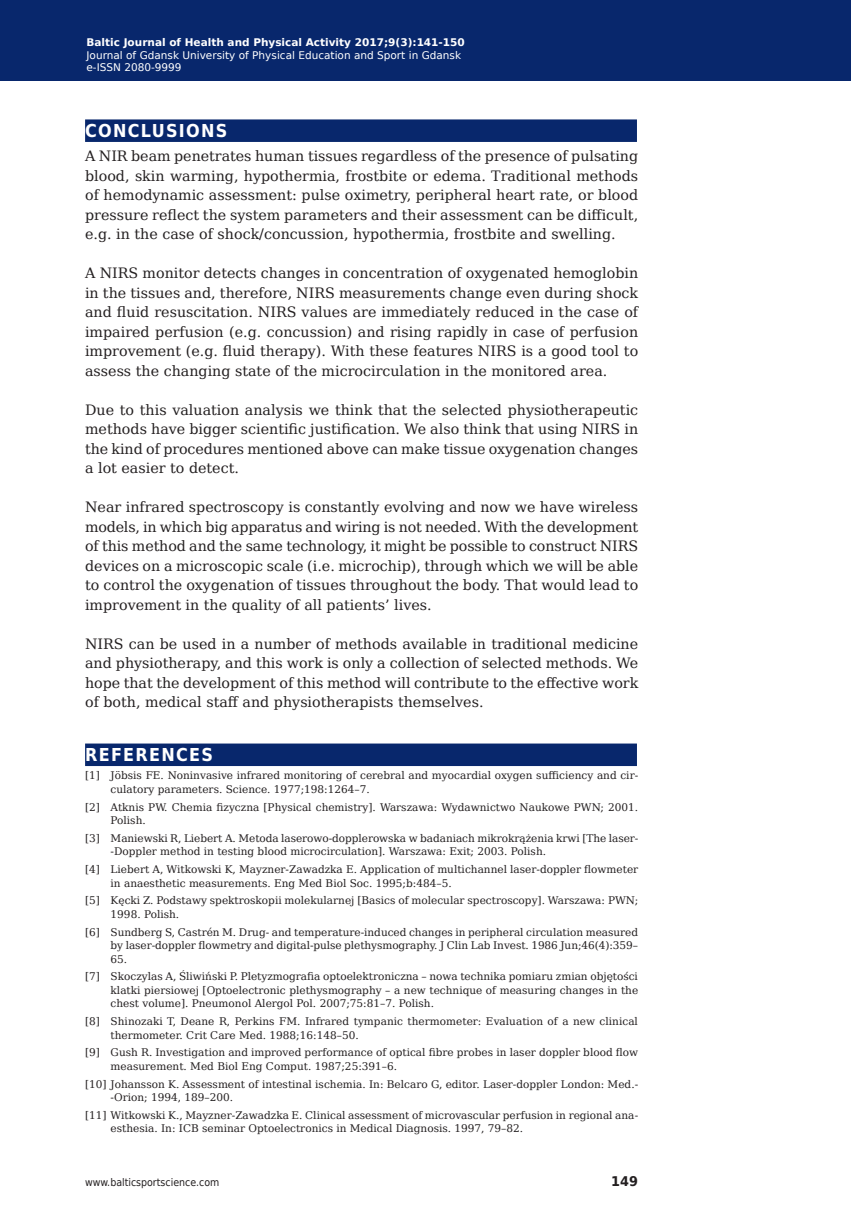
<style>
.page{position:relative;width:851px;height:1212px;background:#fff}
.page>*{position:absolute;margin:0;border:0;box-sizing:border-box;transform-origin:0 0}
.Subhead{font:700 17.85px "DejaVu Sans Condensed";letter-spacing:.07em;color:#fff}
.Body_Text{font:14.25px/19.5px "DejaVu Serif";color:#231f20;text-align:justify}
.t1{font:700 13.35px "DejaVu Sans";color:#231f20;scale:.96 1}
.t2{font:10.5px/13.5px "DejaVu Serif";color:#231f20}
.t3{font:10.5px/12.6px "DejaVu Sans";color:#fff}
.t4{font:700 10.5px "DejaVu Sans";color:#fff}
.t5{font:10.5px "DejaVu Sans Condensed";color:#231f20}
</style>
<div class="page">
<div style="left:0;top:0;width:850px;height:80px;background:#08276c"></div>
<div style="left:85px;top:119px;width:552px;height:23px;background:#08276c"></div>
<div style="left:85px;top:743px;width:552px;height:23px;background:#08276c"></div>
<p class="t4" style="left:86px;top:34px;width:380px">Baltic Journal of Health and Physical Activity 2017;9(3):141-150</p>
<p class="t3" style="left:86px;top:48px;width:376px">Journal of Gdansk University of Physical Education and Sport in Gdansk e-ISSN 2080-9999</p>
<p class="Subhead" style="left:85px;top:116px;width:144px">CONCLUSIONS</p>
<p class="Body_Text" style="left:85px;top:146px;width:554px">A NIR beam penetrates human tissues regardless of the presence of pulsating blood, skin warming, hypothermia, frostbite or edema. Traditional methods of hemodynamic assessment: pulse oximetry, peripheral heart rate, or blood pressure reflect the system parameters and their assessment can be difficult, e.g. in the case of shock/concussion, hypothermia, frostbite and swelling.</p>
<p class="Body_Text" style="left:85px;top:263px;width:554px">A NIRS monitor detects changes in concentration of oxygenated hemoglobin in the tissues and, therefore, NIRS measurements change even during shock and fluid resuscitation. NIRS values are immediately reduced in the case of impaired perfusion (e.g. concussion) and rising rapidly in case of perfusion improvement (e.g. fluid therapy). With these features NIRS is a good tool to assess the changing state of the microcirculation in the monitored area.</p>
<p class="Body_Text" style="left:85px;top:400px;width:554px">Due to this valuation analysis we think that the selected physiotherapeutic methods have bigger scientific justification. We also think that using NIRS in the kind of procedures mentioned above can make tissue oxygenation changes a lot easier to detect.</p>
<p class="Body_Text" style="left:85px;top:497px;width:554px">Near infrared spectroscopy is constantly evolving and now we have wireless models, in which big apparatus and wiring is not needed. With the development of this method and the same technology, it might be possible to construct NIRS devices on a microscopic scale (i.e. microchip), through which we will be able to control the oxygenation of tissues throughout the body. That would lead to improvement in the quality of all patients’ lives.</p>
<p class="Body_Text" style="left:85px;top:634px;width:554px">NIRS can be used in a number of methods available in traditional medicine and physiotherapy, and this work is only a collection of selected methods. We hope that the development of this method will contribute to the effective work of both, medical staff and physiotherapists themselves.</p>
<p class="Subhead" style="left:85px;top:740px;width:129px">REFERENCES</p>
<p class="t2" style="left:111px;top:769px;width:529px;text-indent:-26px">[1] Jöbsis FE. Noninvasive infrared monitoring of cerebral and myocardial oxygen sufficiency and cir&shy;culatory parameters. Science. 1977;198:1264–7.</p>
<p class="t2" style="left:111px;top:800px;width:529px;text-indent:-26px">[2] Atknis PW. Chemia fizyczna [Physical chemistry]. Warszawa: Wydawnictwo Naukowe PWN; 2001.<br>Polish.</p>
<p class="t2" style="left:111px;top:831px;width:529px;text-indent:-26px">[3] Maniewski R, Liebert A. Metoda laserowo-dopplerowska w badaniach mikrokrążenia krwi [The laser--Doppler method in testing blood microcirculation]. Warszawa: Exit; 2003. Polish.</p>
<p class="t2" style="left:111px;top:862px;width:529px;text-indent:-26px">[4] Liebert A, Witkowski K, Mayzner-Zawadzka E. Application of multichannel laser-doppler flowmeter in anaesthetic measurements. Eng Med Biol Soc. 1995;b:484–5.</p>
<p class="t2" style="left:111px;top:894px;width:529px;text-indent:-26px">[5] Kęcki Z. Podstawy spektroskopii molekularnej [Basics of molecular spectroscopy]. Warszawa: PWN;<br>1998. Polish.</p>
<p class="t2" style="left:111px;top:925px;width:529px;text-align:justify;text-indent:-26px">[6] Sundberg S, Castrén M. Drug- and temperature-induced changes in peripheral circulation measured by laser-doppler flowmetry and digital-pulse plethysmography. J Clin Lab Invest. 1986 Jun;46(4):359– 65.</p>
<p class="t2" style="left:111px;top:970px;width:529px;text-align:justify;text-indent:-26px">[7] Skoczylas A, Śliwiński P. Pletyzmografia optoelektroniczna – nowa technika pomiaru zmian objętości klatki piersiowej [Optoelectronic plethysmography – a new technique of measuring changes in the chest volume]. Pneumonol Alergol Pol. 2007;75:81–7. Polish.</p>
<p class="t2" style="left:111px;top:1014px;width:529px;text-indent:-26px">[8] Shinozaki T, Deane R, Perkins FM. Infrared tympanic thermometer: Evaluation of a new clinical thermometer. Crit Care Med. 1988;16:148–50.</p>
<p class="t2" style="left:111px;top:1046px;width:529px;text-indent:-26px">[9] Gush R. Investigation and improved performance of optical fibre probes in laser doppler blood flow measurement. Med Biol Eng Comput. 1987;25:391–6.</p>
<p class="t2" style="left:111px;top:1077px;width:529px;text-indent:-26px">[10] Johansson K. Assessment of intestinal ischemia. In: Belcaro G, editor. Laser-doppler London: Med.- -Orion; 1994, 189–200.</p>
<p class="t2" style="left:111px;top:1108px;width:529px;text-indent:-26px">[11] Witkowski K., Mayzner-Zawadzka E. Clinical assessment of microvascular perfusion in regional ana&shy;esthesia. In: ICB seminar Optoelectronics in Medical Diagnosis. 1997, 79–82.</p>
<p class="t5" style="left:85px;top:1174px;width:136px">www.balticsportscience.com</p>
<p class="t1" style="left:611px;top:1170px;width:29px">149</p>
</div>
